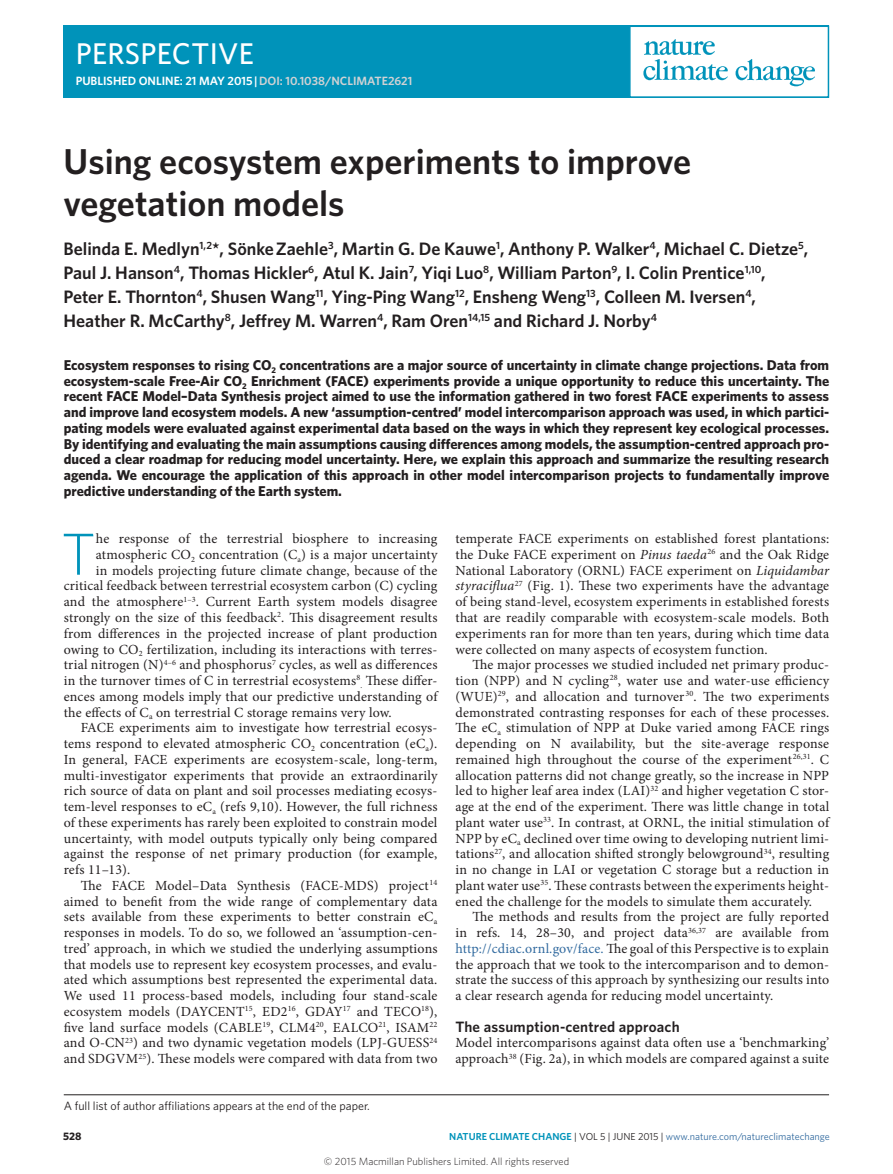
<style>
.page{position:relative;width:893px;height:1174px;background:#fff}
.page>*{position:absolute;margin:0;border:0;box-sizing:border-box;transform-origin:0 0}
.Body_first_w_drop_c{font:300 59.4px "Whitney";color:#0093ba}
.Title{font:600 36px/42px "Whitney";color:#231f20}
.t1{font:500 30px "Whitney";letter-spacing:.01em;color:#fff}
.Author{font:600 18px/24px "Whitney";color:#231f20}
.Head_1{font:600 15px "Whitney";letter-spacing:.015em;color:#231f20}
.Abstract{font:700 14.25px/15.8px "Whitney";color:#231f20;text-align:justify}
.Body_text{font:13.95px/15.8px "Minion Pro";letter-spacing:.015em;color:#231f20;text-align:justify}
.Body_first_w_drop_c-2{font:13.95px "Minion Pro";letter-spacing:.015em;color:#231f20}
.Body_first{font:13.95px/15.8px "Minion Pro";letter-spacing:.01em;color:#231f20}
.Address{font:12px "Whitney";color:#231f20}
.t2{font:600 12px "Whitney";color:#fff}
.t3{font:700 10.8px "Whitney";color:#231f20}
.t4{font:300 10.5px "Whitney";color:#231f20}
.t5{font:10.2px "Whitney";color:#316a9f}
.s1{color:#d1d2d4}
.s2{font-style:italic}
.s3{color:#316a9f}
.s4{font-weight:600;color:#0093ba}
.s5{color:#231f20}
</style>
<div class="page">
<hr style="left:64px;top:1094px;width:765px;height:1px;background:#231f20">
<div style="left:64px;top:26px;width:765px;height:72px;background:#0093ba"></div>
<div style="left:629px;top:26px;width:200px;height:72px;background:#fff;border:2px solid #0093ba"></div>
<svg style="left:736px;top:59px;width:79px;height:27px"></svg>
<svg style="left:643px;top:39px;width:85px;height:41px"></svg>
<p class="t1" style="left:76px;top:34px;width:180px">PERSPECTIVE</p>
<p class="t2" style="left:76px;top:73px;width:338px">PUBLISHED ONLINE: 21 MAY 2015 | <span class="s1">DOI: 10.1038/NCLIMATE2621</span></p>
<p class="Title" style="left:64px;top:140px;width:629px">Using ecosystem experiments to improve vegetation models</p>
<p class="Author" style="left:64px;top:237px;width:746px">Belinda E. Medlyn<sup>1,2</sup>*, Sönke Zaehle<sup>3</sup>, Martin G. De Kauwe<sup>1</sup>, Anthony P. Walker<sup>4</sup>, Michael C. Dietze<sup>5</sup>, Paul J. Hanson<sup>4</sup>, Thomas Hickler<sup>6</sup>, Atul K. Jain<sup>7</sup>, Yiqi Luo<sup>8</sup>, William Parton<sup>9</sup>, I. Colin Prentice<sup>1,10</sup>, Peter E. Thornton<sup>4</sup>, Shusen Wang<sup>11</sup>, Ying-Ping Wang<sup>12</sup>, Ensheng Weng<sup>13</sup>, Colleen M. Iversen<sup>4</sup>, Heather R. McCarthy<sup>8</sup>, Jeffrey M. Warren<sup>4</sup>, Ram Oren<sup>14,15</sup> and Richard J. Norby<sup>4</sup></p>
<p class="Abstract" style="left:64px;top:357px;width:767px">Ecosystem responses to rising CO<sub>2</sub> concentrations are a major source of uncertainty in climate change projections. Data from ecosystem-scale Free-Air CO<sub>2</sub> Enrichment (FACE) experiments provide a unique opportunity to reduce this uncertainty. The recent FACE Model–Data Synthesis project aimed to use the information gathered in two forest FACE experiments to assess and improve land ecosystem models. A new ‘assumption-centred’ model intercomparison approach was used, in which partici&shy;pating models were evaluated against experimental data based on the ways in which they represent key ecological processes.<br>By identifying and evaluating the main assumptions causing differences among models, the assumption-centred approach pro&shy;duced a clear roadmap for reducing model uncertainty. Here, we explain this approach and summarize the resulting research agenda. We encourage the application of this approach in other model intercomparison projects to fundamentally improve predictive understanding of the Earth system.</p>
<p class="Body_text" style="left:455px;top:531px;width:375px">temperate FACE experiments on established forest plantations: the Duke FACE experiment on <span class="s2">Pinus taeda</span><sup>26</sup> and the Oak Ridge National Laboratory (ORNL) FACE experiment on <span class="s2">Liquidambar styraciflua</span><sup>27</sup> (Fig. 1). These two experiments have the advantage of being stand-level, ecosystem experiments in established forests that are readily comparable with ecosystem-scale models. Both experiments ran for more than ten years, during which time data were collected on many aspects of ecosystem function.</p>
<p class="Body_text" style="left:455px;top:657px;width:375px;text-indent:17px">The major processes we studied included net primary produc&shy;tion (NPP) and N cycling<sup>28</sup>, water use and water-use efficiency (WUE)<sup>29</sup>, and allocation and turnover<sup>30</sup>. The two experiments demonstrated contrasting responses for each of these processes.<br>The eC<sub>a</sub> stimulation of NPP at Duke varied among FACE rings depending on N availability, but the site-average response remained high throughout the course of the experiment<sup>26,31</sup>. C allocation patterns did not change greatly, so the increase in NPP led to higher leaf area index (LAI)<sup>32</sup> and higher vegetation C stor&shy;age at the end of the experiment. There was little change in total plant water use<sup>33</sup>. In contrast, at ORNL, the initial stimulation of NPP by eC<sub>a</sub> declined over time owing to developing nutrient limi&shy;tations<sup>27</sup>, and allocation shifted strongly belowground<sup>34</sup>, resulting in no change in LAI or vegetation C storage but a reduction in plant water use<sup>35</sup>. These contrasts between the experiments height&shy;ened the challenge for the models to simulate them accurately.</p>
<p class="Body_text" style="left:455px;top:909px;width:375px;text-indent:17px">The methods and results from the project are fully reported in refs. 14, 28–30, and project data<sup>36,37</sup> are available from <span class="s3">http://cdiac.ornl.gov/face.</span> The goal of this Perspective is to explain the approach that we took to the intercomparison and to demon&shy;strate the success of this approach by synthesizing our results into a clear research agenda for reducing model uncertainty.</p>
<p class="Head_1" style="left:455px;top:1016px;width:226px">The assumption-centred approach</p>
<p class="Body_first" style="left:455px;top:1035px;width:375px">Model intercomparisons against data often use a ‘benchmarking’ approach<sup>38</sup> (Fig. 2a), in which models are compared against a suite</p>
<p class="Address" style="left:64px;top:1098px;width:308px">A full list of author affiliations appears at the end of the paper.</p>
<p class="Body_first_w_drop_c" style="left:62px;top:514px;width:35px">T</p>
<p class="Body_first_w_drop_c-2" style="left:96px;top:529px;width:343px">he response of the terrestrial biosphere to increasing</p>
<p class="Body_first_w_drop_c-2" style="left:96px;top:545px;width:343px">atmospheric CO<sub>2</sub> concentration (C<sub>a</sub>) is a major uncertainty</p>
<p class="Body_first_w_drop_c-2" style="left:96px;top:561px;width:343px">in models projecting future climate change, because of the</p>
<p class="Body_first_w_drop_c-2" style="left:64px;top:576px;width:375px">critical feedback between terrestrial ecosystem carbon (C) cycling</p>
<p class="Body_first_w_drop_c-2" style="left:64px;top:592px;width:375px">and the atmosphere<sup>1–3</sup>. Current Earth system models disagree</p>
<p class="Body_first_w_drop_c-2" style="left:64px;top:608px;width:375px">strongly on the size of this feedback<sup>2</sup>. This disagreement results</p>
<p class="Body_first_w_drop_c-2" style="left:64px;top:624px;width:375px">from differences in the projected increase of plant production</p>
<p class="Body_first_w_drop_c-2" style="left:64px;top:639px;width:375px">owing to CO<sub>2</sub> fertilization, including its interactions with terres-</p>
<p class="Body_first_w_drop_c-2" style="left:64px;top:655px;width:375px">trial nitrogen (N)<sup>4–6</sup> and phosphorus<sup>7</sup> cycles, as well as differences</p>
<p class="Body_first_w_drop_c-2" style="left:64px;top:671px;width:375px">in the turnover times of C in terrestrial ecosystems<sup>8</sup><sub>.</sub> These differ-</p>
<p class="Body_first_w_drop_c-2" style="left:64px;top:687px;width:375px">ences among models imply that our predictive understanding of</p>
<p class="Body_first_w_drop_c-2" style="left:64px;top:702px;width:329px">the effects of C<sub>a</sub> on terrestrial C storage remains very low.</p>
<p class="Body_text" style="left:64px;top:720px;width:375px;text-indent:17px">FACE experiments aim to investigate how terrestrial ecosys&shy;tems respond to elevated atmospheric CO<sub>2</sub> concentration (eC<sub>a</sub>).<br>In general, FACE experiments are ecosystem-scale, long-term, multi-investigator experiments that provide an extraordinarily rich source of data on plant and soil processes mediating ecosys&shy;tem-level responses to eC<sub>a</sub> (refs 9,10). However, the full richness of these experiments has rarely been exploited to constrain model uncertainty, with model outputs typically only being compared against the response of net primary production (for example, refs 11–13).</p>
<p class="Body_text" style="left:64px;top:877px;width:375px;text-indent:17px">The FACE Model–Data Synthesis (FACE-MDS) project<sup>14 </sup>aimed to benefit from the wide range of complementary data sets available from these experiments to better constrain eC<sub>a </sub>responses in models. To do so, we followed an ‘assumption-cen&shy;tred’ approach, in which we studied the underlying assumptions that models use to represent key ecosystem processes, and evalu&shy;ated which assumptions best represented the experimental data.<br>We used 11 process-based models, including four stand-scale ecosystem models (DAYCENT<sup>15</sup>, ED2<sup>16</sup>, GDAY<sup>17</sup> and TECO<sup>18</sup>), five land surface models (CABLE<sup>19</sup>, CLM4<sup>20</sup>, EALCO<sup>21</sup>, ISAM<sup>22 </sup>and O-CN<sup>23</sup>) and two dynamic vegetation models (LPJ-GUESS<sup>24 </sup>and SDGVM<sup>25</sup>). These models were compared with data from two</p>
<p class="t3" style="left:63px;top:1129px;width:20px">528</p>
<p class="t5" style="left:449px;top:1129px;width:382px"><span class="s4">NATURE CLIMATE CHANGE</span> <span class="s5">| VOL 5 | JUNE 2015 |</span> www.nature.com/natureclimatechange</p>
<p class="t4" style="left:324px;top:1154px;width:247px">© 2015 Macmillan Publishers Limited. All rights reserved</p>
</div>
